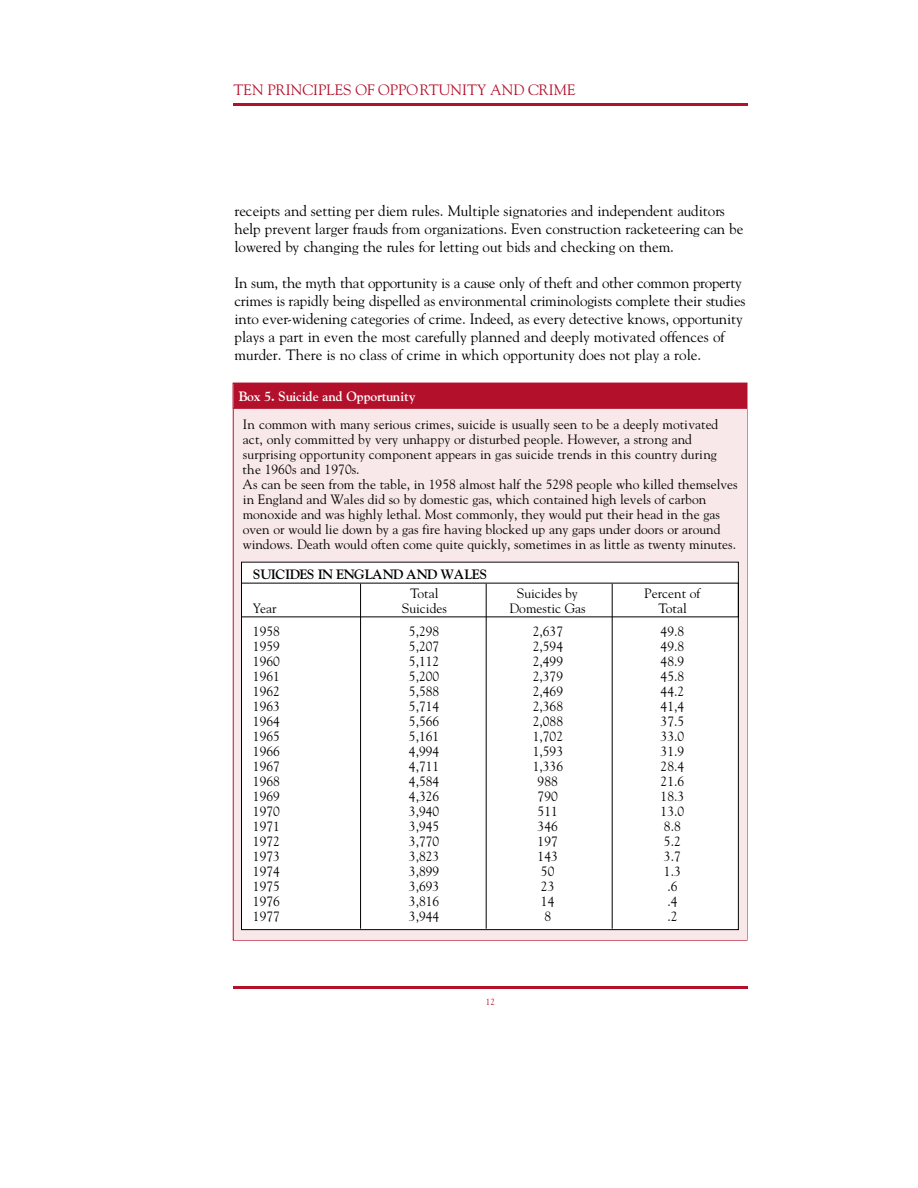
<style>
.page{position:relative;width:918px;height:1188px;background:#fff}
.page>*{position:absolute;margin:0;border:0;box-sizing:border-box;transform-origin:0 0}
.t1{font:15px/18px "Goudy";color:#000}
.t2{font:15px "Goudy";color:#b3112b}
.t3{font:13.5px/15px "Goudy";color:#000}
.t4{font:700 13.5px "Goudy";color:#fff}
.t5{font:700 13.5px "Goudy";color:#000}
.t6{font:9px "Goudy";color:#b3112b}
</style>
<div class="page">
<hr style="left:233px;top:104px;width:514px;height:2px;background:#b3112b">
<hr style="left:233px;top:986px;width:514px;height:3px;background:#b3112b">
<div style="left:234px;top:384px;width:513px;height:556px;background:#f8e8ea"></div>
<div style="left:233px;top:383px;width:514px;height:26px;border:1px solid #b3112b"></div>
<div style="left:234px;top:384px;width:513px;height:24px;background:#b3112b"></div>
<div style="left:241px;top:562px;width:498px;height:368px;background:#fff"></div>
<hr style="left:612px;top:584px;width:1px;height:345px;background:#000">
<hr style="left:486px;top:584px;width:1px;height:345px;background:#000">
<hr style="left:360px;top:584px;width:1px;height:345px;background:#000">
<p class="t2" style="left:234px;top:84px;width:343px">TEN PRINCIPLES OF OPPORTUNITY AND CRIME</p>
<p class="t1" style="left:234px;top:203px;width:510px">receipts and setting per diem rules. Multiple signatories and independent auditors help prevent larger frauds from organizations. Even construction racketeering can be l o w e red by changing the rules for letting out bids and checking on them.</p>
<p class="t1" style="left:234px;top:275px;width:512px">In sum, the myth that opportunity is a cause only of theft and other common pro p e rt y crimes is rapidly being dispelled as environmental criminologists complete their studies into ever-widening categories of crime. Indeed, as every detective knows, opport u n i t y plays a part in even the most carefully planned and deeply motivated offences of murder. There is no class of crime in which opportunity does not play a role.</p>
<p class="t4" style="left:239px;top:391px;width:177px">Box 5. Suicide and Opportunity</p>
<p class="t3" style="left:243px;top:417px;width:497px">In common with many serious crimes, suicide is usually seen to be a deeply motivated act, only committed by very unhappy or disturbed people. However, a strong and surprising opportunity component appears in gas suicide trends in this country during the 1960s and 1970s.<br>As can be seen from the table, in 1958 almost half the 5298 people who killed themselves in England and Wales did so by domestic gas, which contained high levels of carbon monoxide and was highly lethal. Most commonly, they would put their head in the gas oven or would lie down by a gas fire having blocked up any gaps under doors or around windows. Death would often come quite quickly, sometimes in as little as twenty minutes.</p>
<p class="t5" style="left:253px;top:569px;width:236px">SUICIDES IN ENGLAND AND WALES</p>
<p class="t3" style="left:410px;top:587px;width:30px">Total</p>
<p class="t3" style="left:517px;top:587px;width:63px">Suicides by</p>
<p class="t3" style="left:644px;top:587px;width:57px">Percent of</p>
<p class="t3" style="left:253px;top:602px;width:25px">Year</p>
<p class="t3" style="left:402px;top:602px;width:46px">Suicides</p>
<p class="t3" style="left:510px;top:602px;width:78px">Domestic Gas</p>
<p class="t3" style="left:658px;top:602px;width:30px">Total</p>
<p class="t3" style="left:253px;top:625px;width:28px">1958</p>
<p class="t3" style="left:409px;top:625px;width:32px">5,298</p>
<p class="t3" style="left:533px;top:625px;width:32px">2,637</p>
<p class="t3" style="left:661px;top:625px;width:25px">49.8</p>
<p class="t3" style="left:253px;top:640px;width:28px">1959</p>
<p class="t3" style="left:409px;top:640px;width:32px">5,207</p>
<p class="t3" style="left:533px;top:640px;width:32px">2,594</p>
<p class="t3" style="left:661px;top:640px;width:25px">49.8</p>
<p class="t3" style="left:253px;top:655px;width:28px">1960</p>
<p class="t3" style="left:409px;top:655px;width:32px">5,112</p>
<p class="t3" style="left:533px;top:655px;width:32px">2,499</p>
<p class="t3" style="left:661px;top:655px;width:25px">48.9</p>
<p class="t3" style="left:253px;top:670px;width:28px">1961</p>
<p class="t3" style="left:409px;top:670px;width:32px">5,200</p>
<p class="t3" style="left:533px;top:670px;width:32px">2,379</p>
<p class="t3" style="left:661px;top:670px;width:25px">45.8</p>
<p class="t3" style="left:253px;top:685px;width:28px">1962</p>
<p class="t3" style="left:409px;top:685px;width:32px">5,588</p>
<p class="t3" style="left:533px;top:685px;width:32px">2,469</p>
<p class="t3" style="left:661px;top:685px;width:25px">44.2</p>
<p class="t3" style="left:253px;top:700px;width:28px">1963</p>
<p class="t3" style="left:409px;top:700px;width:32px">5,714</p>
<p class="t3" style="left:533px;top:700px;width:32px">2,368</p>
<p class="t3" style="left:661px;top:700px;width:25px">41,4</p>
<p class="t3" style="left:253px;top:715px;width:28px">1964</p>
<p class="t3" style="left:409px;top:715px;width:32px">5,566</p>
<p class="t3" style="left:533px;top:715px;width:32px">2,088</p>
<p class="t3" style="left:661px;top:715px;width:25px">37.5</p>
<p class="t3" style="left:253px;top:730px;width:28px">1965</p>
<p class="t3" style="left:409px;top:730px;width:32px">5,161</p>
<p class="t3" style="left:533px;top:730px;width:32px">1,702</p>
<p class="t3" style="left:661px;top:730px;width:25px">33.0</p>
<p class="t3" style="left:253px;top:745px;width:28px">1966</p>
<p class="t3" style="left:409px;top:745px;width:32px">4,994</p>
<p class="t3" style="left:533px;top:745px;width:32px">1,593</p>
<p class="t3" style="left:661px;top:745px;width:25px">31.9</p>
<p class="t3" style="left:253px;top:760px;width:28px">1967</p>
<p class="t3" style="left:409px;top:760px;width:32px">4,711</p>
<p class="t3" style="left:533px;top:760px;width:32px">1,336</p>
<p class="t3" style="left:661px;top:760px;width:25px">28.4</p>
<p class="t3" style="left:253px;top:775px;width:28px">1968</p>
<p class="t3" style="left:409px;top:775px;width:32px">4,584</p>
<p class="t3" style="left:538px;top:775px;width:22px">988</p>
<p class="t3" style="left:661px;top:775px;width:25px">21.6</p>
<p class="t3" style="left:253px;top:790px;width:28px">1969</p>
<p class="t3" style="left:409px;top:790px;width:32px">4,326</p>
<p class="t3" style="left:538px;top:790px;width:22px">790</p>
<p class="t3" style="left:661px;top:790px;width:25px">18.3</p>
<p class="t3" style="left:253px;top:805px;width:28px">1970</p>
<p class="t3" style="left:409px;top:805px;width:32px">3,940</p>
<p class="t3" style="left:538px;top:805px;width:22px">511</p>
<p class="t3" style="left:661px;top:805px;width:25px">13.0</p>
<p class="t3" style="left:253px;top:820px;width:28px">1971</p>
<p class="t3" style="left:409px;top:820px;width:32px">3,945</p>
<p class="t3" style="left:538px;top:820px;width:22px">346</p>
<p class="t3" style="left:664px;top:820px;width:18px">8.8</p>
<p class="t3" style="left:253px;top:835px;width:28px">1972</p>
<p class="t3" style="left:409px;top:835px;width:32px">3,770</p>
<p class="t3" style="left:538px;top:835px;width:22px">197</p>
<p class="t3" style="left:664px;top:835px;width:18px">5.2</p>
<p class="t3" style="left:253px;top:850px;width:28px">1973</p>
<p class="t3" style="left:409px;top:850px;width:32px">3,823</p>
<p class="t3" style="left:538px;top:850px;width:22px">143</p>
<p class="t3" style="left:664px;top:850px;width:18px">3.7</p>
<p class="t3" style="left:253px;top:865px;width:28px">1974</p>
<p class="t3" style="left:409px;top:865px;width:32px">3,899</p>
<p class="t3" style="left:541px;top:865px;width:15px">50</p>
<p class="t3" style="left:664px;top:865px;width:18px">1.3</p>
<p class="t3" style="left:253px;top:880px;width:28px">1975</p>
<p class="t3" style="left:409px;top:880px;width:32px">3,693</p>
<p class="t3" style="left:541px;top:880px;width:15px">23</p>
<p class="t3" style="left:667px;top:880px;width:12px">.6</p>
<p class="t3" style="left:253px;top:895px;width:28px">1976</p>
<p class="t3" style="left:409px;top:895px;width:32px">3,816</p>
<p class="t3" style="left:541px;top:895px;width:15px">14</p>
<p class="t3" style="left:667px;top:895px;width:12px">.4</p>
<p class="t3" style="left:253px;top:910px;width:28px">1977</p>
<p class="t3" style="left:409px;top:910px;width:32px">3,944</p>
<p class="t3" style="left:544px;top:910px;width:8px">8</p>
<p class="t3" style="left:667px;top:910px;width:12px">.2</p>
<p class="t6" style="left:486px;top:999px;width:10px">12</p>
</div>
